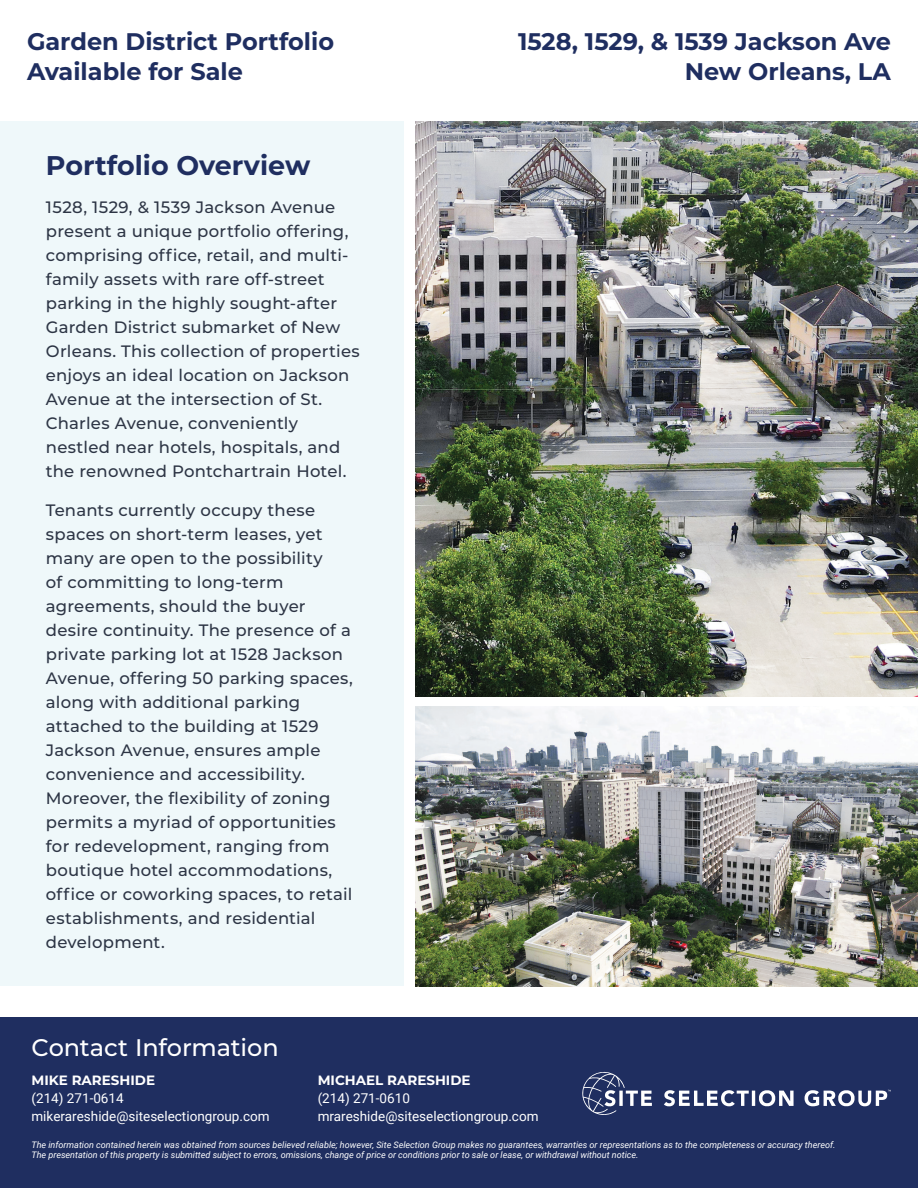
<style>
.page{position:relative;width:918px;height:1188px;background:#fff}
.page>*{position:absolute;margin:0;border:0;box-sizing:border-box;transform-origin:0 0}
.p_h2{font:700 27px "Montserrat";color:#1f2e60}
.p_h1{font:700 24px/30px "Montserrat";color:#1f2e60}
.t1{font:500 24px "Montserrat";letter-spacing:-.005em;color:#fff}
.p_body{font:500 16.5px/24px "Montserrat";letter-spacing:.015em;color:#2d3545}
.t2{font:13.5px/18px "Roboto";color:#fff}
.t3{font:700 13.5px "Montserrat";color:#fff}
.t4{font:italic 9px/10.5px "Roboto";color:#fff}
</style>
<div class="page">
<div style="left:0;top:122px;width:403px;height:864px;background:#eff8fa"></div>
<img style="left:416px;top:122px;width:502px;height:575px">
<img style="left:416px;top:706px;width:502px;height:280px">
<div style="left:0;top:1017px;width:918px;height:171px;background:#1f2e60"></div>
<svg style="left:582px;top:1072px;width:309px;height:43px"></svg>
<h2 class="p_h1" style="left:27px;top:26px;width:309px">Garden District Portfolio<br>Available for Sale</h2>
<p class="p_h2" style="left:46px;top:146px;width:266px">Portfolio Overview</p>
<p class="p_body" style="left:46px;top:194px;width:315px">1528, 1529, &amp; 1539 Jackson Avenue present a unique portfolio offering, comprising office, retail, and multi&shy;family assets with rare off-street parking in the highly sought-after Garden District submarket of New Orleans. This collection of properties enjoys an ideal location on Jackson Avenue at the intersection of St.<br>Charles Avenue, conveniently nestled near hotels, hospitals, and the renowned Pontchartrain Hotel.</p>
<p class="p_body" style="left:46px;top:497px;width:309px">Tenants currently occupy these spaces on short-term leases, yet many are open to the possibility<br>of committing to long-term agreements, should the buyer desire continuity. The presence of a private parking lot at 1528 Jackson<br>Avenue, offering 50 parking spaces, along with additional parking attached to the building at 1529<br>Jackson Avenue, ensures ample convenience and accessibility.<br>Moreover, the flexibility of zoning permits a myriad of opportunities for redevelopment, ranging from boutique hotel accommodations, office or coworking spaces, to retail establishments, and residential development.</p>
<h2 class="t1" style="left:32px;top:1031px;width:249px">Contact Information</h2>
<p class="p_h1" style="left:518px;top:26px;width:374px">1528, 1529, &amp; 1539 Jackson Ave</p>
<p class="p_h1" style="left:685px;top:56px;width:208px">New Orleans, LA</p>
<p class="t3" style="left:32px;top:1070px;width:125px">MIKE RARESHIDE</p>
<p class="t2" style="left:32px;top:1089px;width:240px">(214) 271-0614 mikerareshide@siteselectiongroup.com</p>
<p class="t3" style="left:318px;top:1070px;width:154px">MICHAEL RARESHIDE</p>
<p class="t2" style="left:318px;top:1089px;width:222px">(214) 271-0610 mrareshide@siteselectiongroup.com</p>
<p class="t4" style="left:32px;top:1139px;width:805px">The information contained herein was obtained from sources believed reliable; however, Site Selection Group makes no guarantees, warranties or representations as to the completeness or accuracy thereof.<br>The presentation of this property is submitted subject to errors, omissions, change of price or conditions prior to sale or lease, or withdrawal without notice.</p>
</div>
